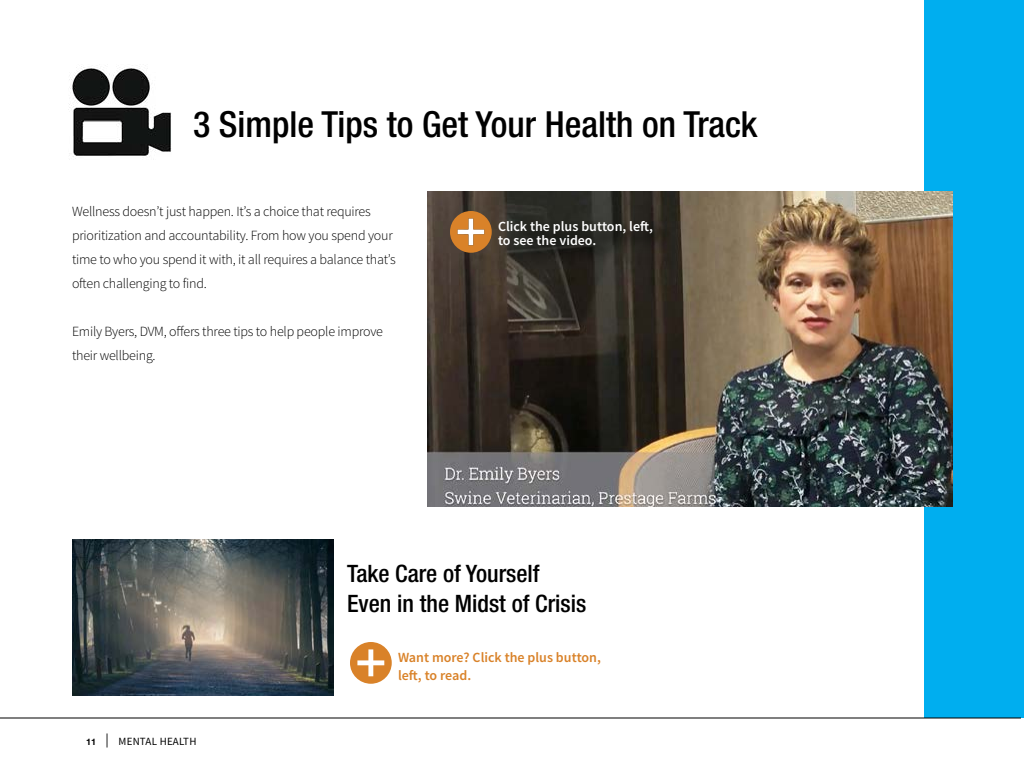
<style>
.page{position:relative;width:1024px;height:768px;background:#fff}
.page>*{position:absolute;margin:0;border:0;box-sizing:border-box;transform-origin:0 0}
.t1{font:500 condensed 36px "Helvetica Neue LT Std";color:#000}
.t2{font:500 condensed 24px/30px "Helvetica Neue LT Std";color:#000}
.t3{font:300 14px/24px "Source Sans Pro";letter-spacing:-.015em;color:#000}
.t4{font:600 14px/18px "Source Sans Pro";color:#d98229}
.t5{font:600 14px/14px "Source Sans Pro";color:#fff}
.t6{font:11px "Source Sans Pro";letter-spacing:.02em;color:#000}
.s1{font-family:"Helvetica Neue LT Std";font-weight:700;font-size:9px}
.s2{font-size:14px}
</style>
<div class="page">
<div style="left:924px;top:0;width:100px;height:718px;background:#00aeef"></div>
<hr style="left:0;top:718px;width:1021px;height:1px;background:#000">
<img style="left:68px;top:65px;width:104px;height:94px">
<img style="left:427px;top:191px;width:525px;height:316px">
<svg style="left:450px;top:211px;width:42px;height:42px;background:#bc8146"></svg>
<svg style="left:499px;top:217px;width:177px;height:48px;background:#2a2822"></svg>
<img style="left:72px;top:539px;width:262px;height:157px">
<svg style="left:350px;top:642px;width:42px;height:42px"></svg>
<h1 class="t1" style="left:193px;top:102px;width:566px">3 Simple Tips to Get Your Health on Track</h1>
<p class="t3" style="left:72px;top:199px;width:325px">Wellness doesn’t just happen. It’s a choice that requires prioritization and accountability. From how you spend your time to who you spend it with, it all requires a balance that’s often challenging to find.</p>
<p class="t3" style="left:72px;top:319px;width:313px">Emily Byers, DVM, offers three tips to help people improve their wellbeing.</p>
<p class="t5" style="left:498px;top:219px;width:157px">Click the plus button, left, to see the video.</p>
<p class="t6" style="left:86px;top:734px;width:112px"><span class="s1">11</span> <span class="s2">|</span> MENTAL HEALTH</p>
<h2 class="t2" style="left:347px;top:558px;width:241px">Take Care of Yourself<br>Even in the Midst of Crisis</h2>
<p class="t4" style="left:398px;top:648px;width:205px">Want more? Click the plus button, left, to read.</p>
</div>
